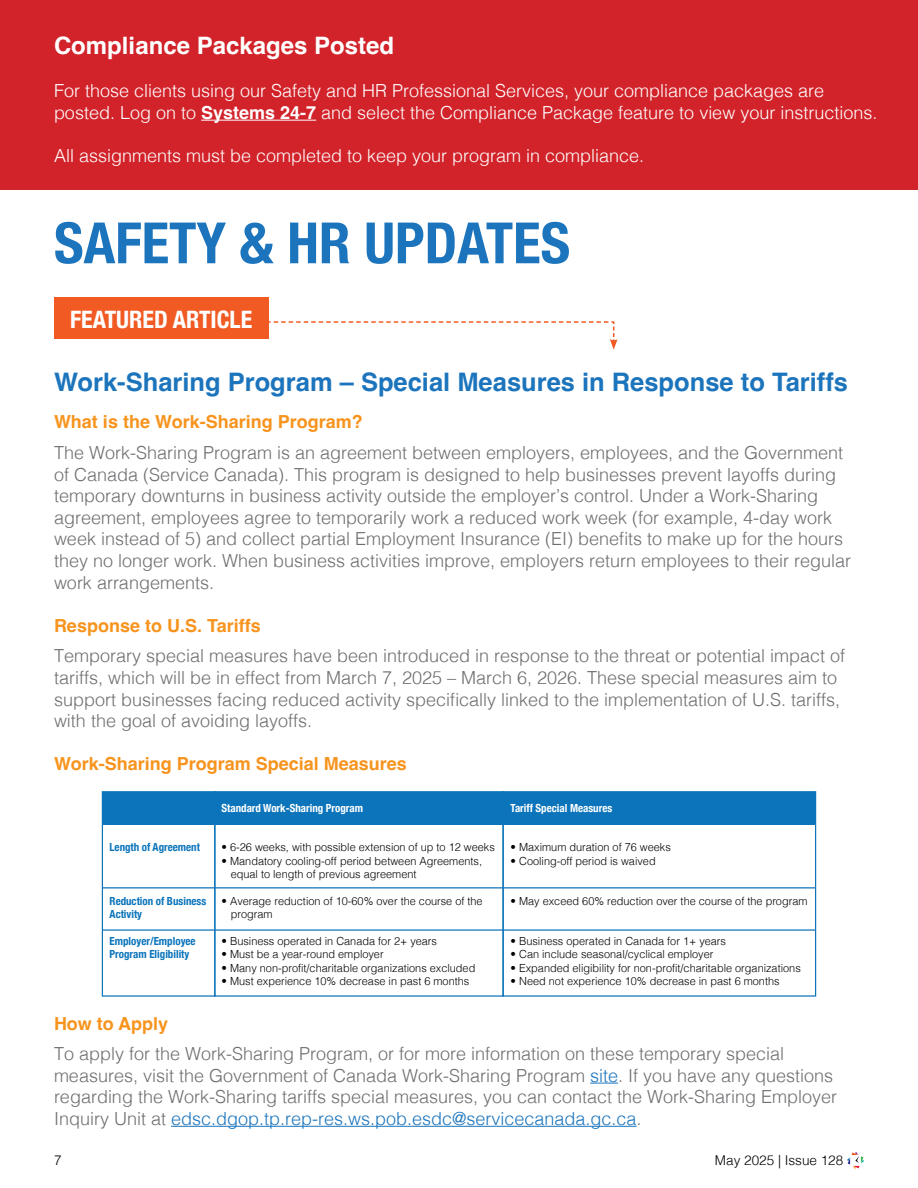
<style>
.page{position:relative;width:918px;height:1188px;background:#fff}
.page>*{position:absolute;margin:0;border:0;box-sizing:border-box;transform-origin:0 0}
.t1{font:700 condensed 57px "Helvetica Neue";color:#1c75bc}
.t2{font:700 25.5px "Helvetica";color:#1c75bc}
.t3{font:700 24px "Helvetica";color:#fff}
.t4{font:700 condensed 24px "Helvetica Neue";color:#fff}
.t5{font:300 18px/21.6px "Helvetica";color:#6d6e71}
.t6{font:300 18px/21.6px "Helvetica";color:#fff}
.t7{font:700 18px "Helvetica";color:#f7941e}
.t8{font:300 13.5px "Helvetica";color:#000}
.t9{font:300 11.1px/13.4px "Helvetica";color:#000}
.t10{font:700 condensed 11.1px/13.4px "Helvetica Neue";color:#0b74bb}
.t11{font:700 condensed 11.1px "Helvetica Neue";color:#fff}
.s1{font-weight:700}
.s2{color:#1c75bc}
</style>
<div class="page">
<svg style="left:847px;top:1152px;width:17px;height:17px"></svg>
<svg style="left:268px;top:321px;width:350px;height:29px"></svg>
<div style="left:54px;top:297px;width:214px;height:42px;background:#f15a22"></div>
<svg style="left:590px;top:1083px;width:28px;height:1px"></svg>
<hr style="left:171px;top:1126px;width:466px;height:1px;background:#1c75bc">
<div style="left:0;top:0;width:918px;height:189px;background:#d2232a"></div>
<hr style="left:201px;top:120px;width:115px;height:1px;background:#fff">
<div style="left:102px;top:792px;width:714px;height:33px;background:#0b74bb"></div>
<div style="left:102px;top:791px;width:113px;height:206px;border:1px solid #0b74bb"></div>
<div style="left:214px;top:791px;width:290px;height:206px;border:1px solid #0b74bb"></div>
<div style="left:503px;top:791px;width:313px;height:206px;border:1px solid #0b74bb"></div>
<hr style="left:102px;top:887px;width:714px;height:1px;background:#0b74bb">
<hr style="left:102px;top:929px;width:714px;height:2px;background:#0b74bb">
<h3 class="t3" style="left:54px;top:31px;width:342px">Compliance Packages Posted</h3>
<p class="t6" style="left:54px;top:79px;width:825px">For those clients using our Safety and HR Professional Services, your compliance packages are posted. Log on to <span class="s1">Systems 24-7</span> and select the Compliance Package feature to view your instructions.</p>
<p class="t6" style="left:54px;top:144px;width:592px">All assignments must be completed to keep your program in compliance.</p>
<h1 class="t1" style="left:54px;top:196px;width:518px">SAFETY &amp; HR UPDATES</h1>
<h3 class="t4" style="left:70px;top:300px;width:184px">FEATURED ARTICLE</h3>
<h2 class="t2" style="left:54px;top:366px;width:796px">Work-Sharing Program – Special Measures in Response to Tariffs</h2>
<p class="t7" style="left:54px;top:411px;width:310px">What is the Work-Sharing Program?</p>
<p class="t5" style="left:54px;top:440px;width:799px">The Work-Sharing Program is an agreement between employers, employees, and the Government of Canada (Service Canada). This program is designed to help businesses prevent layoffs during temporary downturns in business activity outside the employer’s control. Under a Work-Sharing agreement, employees agree to temporarily work a reduced work week (for example, 4-day work week instead of 5) and collect partial Employment Insurance (EI) benefits to make up for the hours they no longer work. When business activities improve, employers return employees to their regular work arrangements.</p>
<p class="t7" style="left:54px;top:614px;width:208px">Response to U.S. Tariffs</p>
<p class="t5" style="left:54px;top:644px;width:793px">Temporary special measures have been introduced in response to the threat or potential impact of tariffs, which will be in effect from March 7, 2025 – March 6, 2026. These special measures aim to support businesses facing reduced activity specifically linked to the implementation of U.S. tariffs, with the goal of avoiding layoffs.</p>
<p class="t7" style="left:54px;top:753px;width:354px">Work-Sharing Program Special Measures</p>
<p class="t10" style="left:110px;top:840px;width:92px">Length of Agreement</p>
<p class="t10" style="left:110px;top:893px;width:98px">Reduction of Business<br>Activity</p>
<p class="t10" style="left:110px;top:934px;width:88px">Employer/Employee<br>Program Eligibility</p>
<p class="t11" style="left:222px;top:799px;width:143px">Standard Work-Sharing Program</p>
<p class="t9" style="left:222px;top:840px;width:275px">• 6-26 weeks, with possible extension of up to 12 weeks</p>
<p class="t9" style="left:231px;top:853px;width:253px;text-indent:-9px">• Mandatory cooling-off period between Agreements, equal to length of previous agreement</p>
<p class="t9" style="left:231px;top:893px;width:254px;text-indent:-9px">• Average reduction of 10-60% over the course of the program</p>
<p class="t9" style="left:222px;top:934px;width:217px">• Business operated in Canada for 2+ years</p>
<p class="t9" style="left:222px;top:947px;width:164px">• Must be a year-round employer</p>
<p class="t9" style="left:222px;top:960px;width:255px">• Many non-profit/charitable organizations excluded</p>
<p class="t9" style="left:222px;top:974px;width:249px">• Must experience 10% decrease in past 6 months</p>
<p class="t11" style="left:511px;top:799px;width:103px">Tariff Special Measures</p>
<p class="t9" style="left:511px;top:840px;width:162px">• Maximum duration of 76 weeks</p>
<p class="t9" style="left:511px;top:853px;width:147px">• Cooling-off period is waived</p>
<p class="t9" style="left:511px;top:893px;width:298px">• May exceed 60% reduction over the course of the program</p>
<p class="t9" style="left:511px;top:934px;width:217px">• Business operated in Canada for 1+ years</p>
<p class="t9" style="left:511px;top:947px;width:204px">• Can include seasonal/cyclical employer</p>
<p class="t9" style="left:511px;top:960px;width:292px">• Expanded eligibility for non-profit/charitable organizations</p>
<p class="t9" style="left:511px;top:974px;width:270px">• Need not experience 10% decrease in past 6 months</p>
<p class="t7" style="left:54px;top:1012px;width:116px">How to Apply</p>
<p class="t5" style="left:54px;top:1042px;width:785px">To apply for the Work-Sharing Program, or for more information on these temporary special measures, visit the Government of Canada Work-Sharing Program <span class="s2">site</span>. If you have any questions regarding the Work-Sharing tariffs special measures, you can contact the Work-Sharing Employer Inquiry Unit at <span class="s2">edsc.dgop.tp.rep-res.ws.pob.esdc@servicecanada.gc.ca</span>.</p>
<p class="t8" style="left:54px;top:1148px;width:9px">7</p>
<p class="t8" style="left:715px;top:1148px;width:130px">May 2025 | Issue 128</p>
</div>
